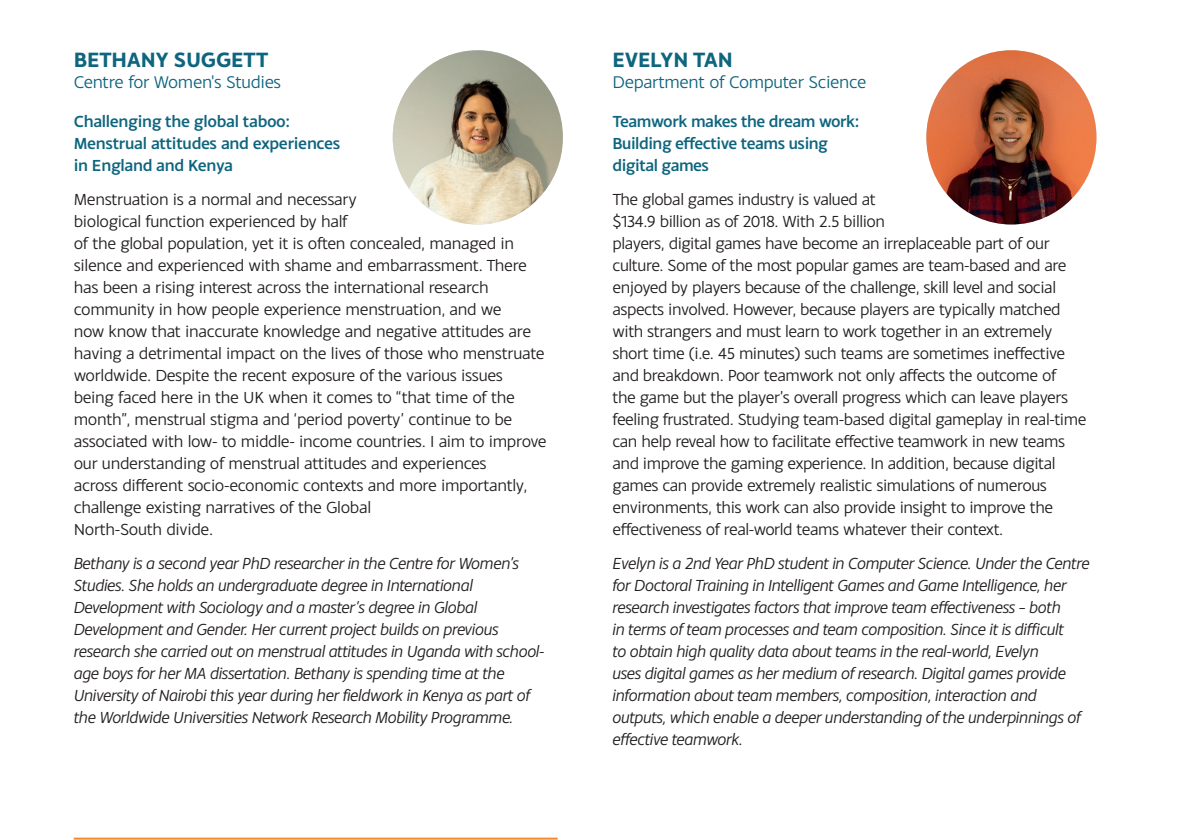
<style>
.page{position:relative;width:1191px;height:840px;background:#fff}
.page>*{position:absolute;margin:0;border:0;box-sizing:border-box;transform-origin:0 0}
.t1{font:700 22px "Monsal Gothic";letter-spacing:-.01em;color:#0e657e}
.t2{font:18px "Monsal Gothic";letter-spacing:-.02em;color:#0e657e}
.t3{font:17px/22px "Monsal Gothic";letter-spacing:-.03em;color:#231f20}
.t4{font:italic 17px/22px "Monsal Gothic";letter-spacing:-.02em;color:#231f20}
.t5{font:500 17px/22px "Monsal Gothic";letter-spacing:-.03em;color:#0e657e}
</style>
<div class="page">
<img style="left:393px;top:50px;width:170px;height:174px">
<hr style="left:74px;top:837px;width:483px;height:2px;background:#f58932">
<img style="left:926px;top:50px;width:170px;height:174px">
<p class="t1" style="left:74px;top:45px;width:196px">BETHANY SUGGETT</p>
<p class="t2" style="left:74px;top:71px;width:209px">Centre for Women's Studies</p>
<p class="t5" style="left:74px;top:110px;width:268px">Challenging the global taboo:<br>Menstrual attitudes and experiences in England and Kenya</p>
<p class="t3" style="left:74px;top:187px;width:474px">Menstruation is a normal and necessary<br>biological function experienced by half<br>of the global population, yet it is often concealed, managed in silence and experienced with shame and embarrassment. There has been a rising interest across the international research community in how people experience menstruation, and we<br>now know that inaccurate knowledge and negative attitudes are having a detrimental impact on the lives of those who menstruate worldwide. Despite the recent exposure of the various issues being faced here in the UK when it comes to “that time of the month”, menstrual stigma and ‘period poverty’ continue to be associated with low- to middle- income countries. I aim to improve our understanding of menstrual attitudes and experiences<br>across different socio-economic contexts and more importantly, challenge existing narratives of the Global<br>North-South divide.</p>
<p class="t4" style="left:74px;top:551px;width:472px">Bethany is a second year PhD researcher in the Centre for Women’s Studies. She holds an undergraduate degree in International Development with Sociology and a master’s degree in Global Development and Gender. Her current project builds on previous research she carried out on menstrual attitudes in Uganda with school&shy;age boys for her MA dissertation. Bethany is spending time at the University of Nairobi this year during her fieldwork in Kenya as part of the Worldwide Universities Network Research Mobility Programme.</p>
<p class="t1" style="left:612px;top:45px;width:122px">EVELYN TAN</p>
<p class="t2" style="left:612px;top:71px;width:255px">Department of Computer Science</p>
<p class="t5" style="left:612px;top:110px;width:248px">Teamwork makes the dream work:<br>Building effective teams using digital games</p>
<p class="t3" style="left:612px;top:187px;width:475px">The global games industry is valued at<br>$134.9 billion as of 2018. With 2.5 billion<br>players, digital games have become an irreplaceable part of our culture. Some of the most popular games are team-based and are enjoyed by players because of the challenge, skill level and social aspects involved. However, because players are typically matched with strangers and must learn to work together in an extremely short time (i.e. 45 minutes) such teams are sometimes ineffective and breakdown. Poor teamwork not only affects the outcome of<br>the game but the player’s overall progress which can leave players feeling frustrated. Studying team-based digital gameplay in real-time can help reveal how to facilitate effective teamwork in new teams and improve the gaming experience. In addition, because digital games can provide extremely realistic simulations of numerous environments, this work can also provide insight to improve the effectiveness of real-world teams whatever their context.</p>
<p class="t4" style="left:612px;top:551px;width:479px">Evelyn is a 2nd Year PhD student in Computer Science. Under the Centre for Doctoral Training in Intelligent Games and Game Intelligence, her research investigates factors that improve team effectiveness – both<br>in terms of team processes and team composition. Since it is difficult<br>to obtain high quality data about teams in the real-world, Evelyn<br>uses digital games as her medium of research. Digital games provide information about team members, composition, interaction and outputs, which enable a deeper understanding of the underpinnings of effective teamwork.</p>
</div>
